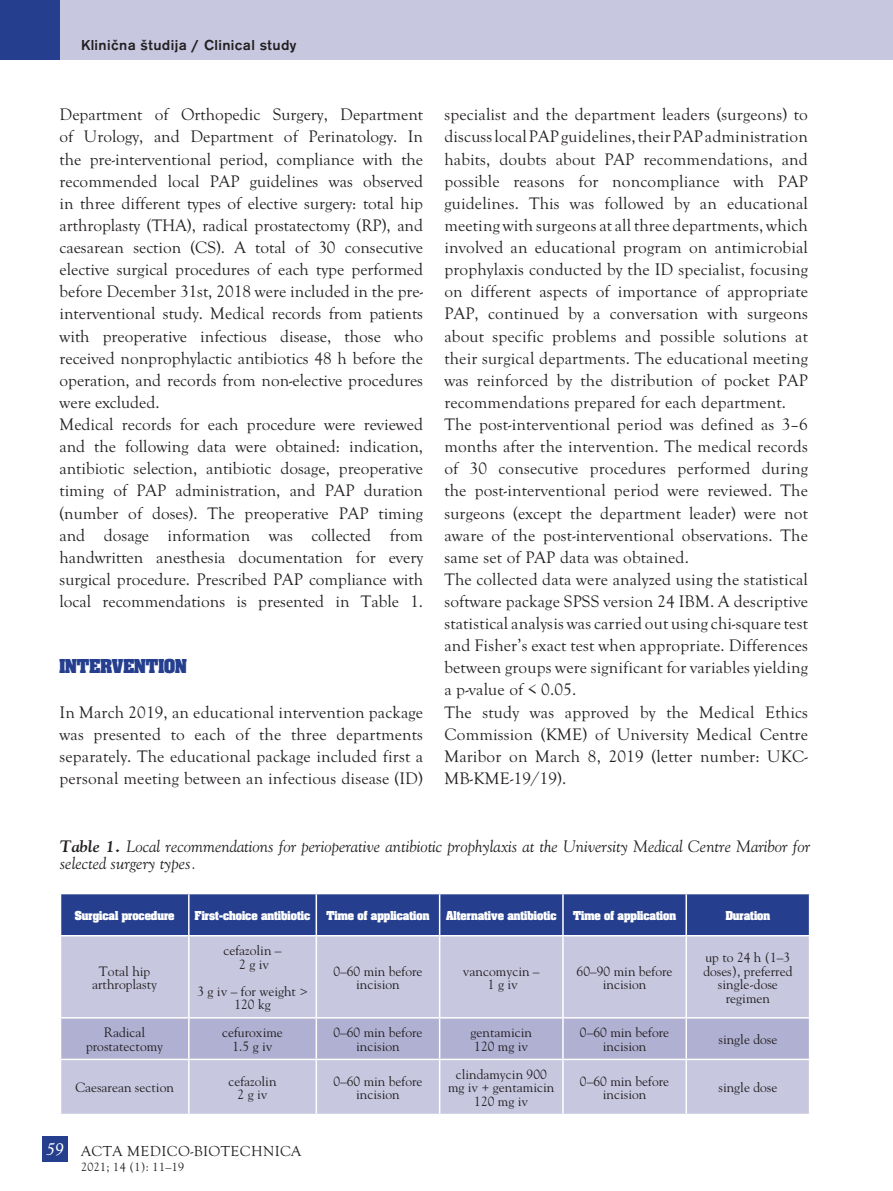
<style>
.page{position:relative;width:893px;height:1191px;background:#fff}
.page>*{position:absolute;margin:0;border:0;box-sizing:border-box;transform-origin:0 0}
.Mednaslov{font:700 21px "Aachen PCE";color:#253f8e}
.t1{font:italic 18px "Goudy Old Sty TCE";color:#fff}
.Navaden{font:17.25px/22px "Goudy Old Sty TCE";letter-spacing:.01em;color:#231f20;text-align:justify}
.Tabel___Fig{font:italic 16.5px/16.5px "MM Goudy";color:#231f20}
.t2{font:500 15px "Accius TCE";letter-spacing:.025em;color:#231f20}
.t3{font:15px "Goudy Old Sty TCE";letter-spacing:.025em;color:#231f20}
.Tabela_TEXT{font:13.5px/13.5px "MM Goudy";color:#231f20;text-align:center}
.Tabela_TEXT_MASNI{font:700 13.5px "Aachen PCE";color:#fff}
.NOGA_letnik_LEVA{font:12px "MM Goudy";letter-spacing:.025em;color:#231f20}
.s1{font-weight:700}
</style>
<div class="page">
<div style="left:42px;top:1135px;width:26px;height:26px;background:#253f8e"></div>
<div style="left:60px;top:0;width:833px;height:60px;background:#c7c7e0"></div>
<div style="left:0;top:0;width:60px;height:60px;background:#253f8e"></div>
<div style="left:61px;top:894px;width:748px;height:41px;background:#253f8e"></div>
<div style="left:61px;top:936px;width:748px;height:177px;background:#c7c7e0"></div>
<div style="left:61px;top:1017px;width:128px;height:42px;background:#afb0d2"></div>
<div style="left:190px;top:1018px;width:619px;height:40px;background:#afb0d2"></div>
<div style="left:61px;top:1059px;width:128px;height:55px;background:#c7c7e0"></div>
<hr style="left:316px;top:894px;width:1px;height:41px;background:#fff">
<hr style="left:439px;top:894px;width:1px;height:41px;background:#fff">
<hr style="left:562px;top:894px;width:2px;height:41px;background:#fff">
<hr style="left:685px;top:894px;width:2px;height:41px;background:#fff">
<hr style="left:188px;top:936px;width:2px;height:81px;background:#fff">
<hr style="left:316px;top:936px;width:1px;height:81px;background:#fff">
<hr style="left:439px;top:936px;width:1px;height:81px;background:#fff">
<hr style="left:562px;top:936px;width:2px;height:81px;background:#fff">
<hr style="left:685px;top:936px;width:2px;height:81px;background:#fff">
<hr style="left:189px;top:1017px;width:127px;height:1px;background:#fff">
<hr style="left:316px;top:1017px;width:124px;height:1px;background:#fff">
<hr style="left:316px;top:1018px;width:1px;height:40px;background:#fff">
<hr style="left:440px;top:1017px;width:123px;height:1px;background:#fff">
<hr style="left:439px;top:1018px;width:1px;height:40px;background:#fff">
<hr style="left:563px;top:1017px;width:123px;height:1px;background:#fff">
<hr style="left:562px;top:1018px;width:2px;height:40px;background:#fff">
<hr style="left:686px;top:1017px;width:124px;height:1px;background:#fff">
<hr style="left:685px;top:1018px;width:2px;height:40px;background:#fff">
<hr style="left:189px;top:1058px;width:127px;height:2px;background:#fff">
<hr style="left:316px;top:1058px;width:124px;height:2px;background:#fff">
<hr style="left:316px;top:1060px;width:1px;height:53px;background:#fff">
<hr style="left:440px;top:1058px;width:123px;height:2px;background:#fff">
<hr style="left:439px;top:1060px;width:1px;height:53px;background:#fff">
<hr style="left:563px;top:1058px;width:123px;height:2px;background:#fff">
<hr style="left:562px;top:1060px;width:2px;height:53px;background:#fff">
<hr style="left:686px;top:1058px;width:124px;height:2px;background:#fff">
<hr style="left:685px;top:1060px;width:2px;height:53px;background:#fff">
<hr style="left:188px;top:894px;width:2px;height:41px;background:#fff">
<hr style="left:60px;top:1017px;width:129px;height:1px;background:#fff">
<hr style="left:188px;top:1018px;width:2px;height:40px;background:#fff">
<hr style="left:60px;top:1058px;width:129px;height:2px;background:#fff">
<hr style="left:188px;top:1060px;width:2px;height:53px;background:#fff">
<hr style="left:60px;top:1113px;width:129px;height:2px;background:#fff">
<p class="t2" style="left:81px;top:36px;width:217px">Klinična študija / Clinical study</p>
<p class="Navaden" style="left:60px;top:104px;width:365px">Department of Orthopedic Surgery, Department of Urology, and Department of Perinatology. In the pre-interventional period, compliance with the recommended local PAP guidelines was observed in three different types of elective surgery: total hip arthroplasty (THA), radical prostatectomy (RP), and caesarean section (CS). A total of 30 consecutive elective surgical procedures of each type performed before December 31st, 2018 were included in the pre&shy;interventional study. Medical records from patients with preoperative infectious disease, those who received nonprophylactic antibiotics 48 h before the operation, and records from non-elective procedures were excluded.</p>
<p class="Navaden" style="left:60px;top:413px;width:365px">Medical records for each procedure were reviewed and the following data were obtained: indication, antibiotic selection, antibiotic dosage, preoperative timing of PAP administration, and PAP duration (number of doses). The preoperative PAP timing and dosage information was collected from handwritten anesthesia documentation for every surgical procedure. Prescribed PAP compliance with local recommendations is presented in Table 1.</p>
<p class="Mednaslov" style="left:60px;top:656px;width:129px">INTERVENTION</p>
<p class="Navaden" style="left:60px;top:701px;width:365px">In March 2019, an educational intervention package was presented to each of the three departments separately. The educational package included first a personal meeting between an infectious disease (ID)</p>
<p class="Navaden" style="left:444px;top:104px;width:365px">specialist and the department leaders (surgeons) to discuss local PAP guidelines, their PAP administration habits, doubts about PAP recommendations, and possible reasons for noncompliance with PAP guidelines. This was followed by an educational meeting with surgeons at all three departments, which involved an educational program on antimicrobial prophylaxis conducted by the ID specialist, focusing on different aspects of importance of appropriate PAP, continued by a conversation with surgeons about specific problems and possible solutions at their surgical departments. The educational meeting was reinforced by the distribution of pocket PAP recommendations prepared for each department.</p>
<p class="Navaden" style="left:444px;top:413px;width:365px">The post-interventional period was defined as 3–6 months after the intervention. The medical records of 30 consecutive procedures performed during the post-interventional period were reviewed. The surgeons (except the department leader) were not aware of the post-interventional observations. The same set of PAP data was obtained.</p>
<p class="Navaden" style="left:444px;top:568px;width:365px">The collected data were analyzed using the statistical software package SPSS version 24 IBM. A descriptive statistical analysis was carried out using chi-square test and Fisher’s exact test when appropriate. Differences between groups were significant for variables yielding a p-value of &lt; 0.05.</p>
<p class="Navaden" style="left:444px;top:701px;width:365px">The study was approved by the Medical Ethics Commission (KME) of University Medical Centre Maribor on March 8, 2019 (letter number: UKC-MB-KME-19/19).</p>
<p class="Tabel___Fig" style="left:60px;top:838px;width:752px"><span class="s1">Table 1.</span> Local recommendations for perioperative antibiotic prophylaxis at the University Medical Centre Maribor for selected surgery types.</p>
<p class="Tabela_TEXT_MASNI" style="left:75px;top:908px;width:101px">Surgical procedure</p>
<p class="Tabela_TEXT_MASNI" style="left:195px;top:908px;width:117px">First-choice antibiotic</p>
<p class="Tabela_TEXT_MASNI" style="left:327px;top:908px;width:104px">Time of application</p>
<p class="Tabela_TEXT_MASNI" style="left:446px;top:908px;width:112px">Alternative antibiotic</p>
<p class="Tabela_TEXT_MASNI" style="left:573px;top:908px;width:104px">Time of application</p>
<p class="Tabela_TEXT_MASNI" style="left:726px;top:908px;width:46px">Duration</p>
<p class="Tabela_TEXT" style="left:92px;top:963px;width:67px">Total hip arthroplasty</p>
<p class="Tabela_TEXT" style="left:223px;top:943px;width:60px">cefazolin –</p>
<p class="Tabela_TEXT" style="left:239px;top:957px;width:31px">2 g iv</p>
<p class="Tabela_TEXT" style="left:197px;top:984px;width:112px">3 g iv – for weight &gt;<br>120 kg</p>
<p class="Tabela_TEXT" style="left:86px;top:1025px;width:79px">Radical prostatectomy</p>
<p class="Tabela_TEXT" style="left:222px;top:1025px;width:62px">cefuroxime</p>
<p class="Tabela_TEXT" style="left:232px;top:1039px;width:42px">1.5 g iv</p>
<p class="Tabela_TEXT" style="left:75px;top:1080px;width:100px">Caesarean section</p>
<p class="Tabela_TEXT" style="left:229px;top:1073px;width:49px">cefazolin</p>
<p class="Tabela_TEXT" style="left:238px;top:1087px;width:31px">2 g iv</p>
<p class="t1" style="left:46px;top:1138px;width:19px">59</p>
<p class="t3" style="left:81px;top:1143px;width:222px">ACTA MEDICO-BIOTECHNICA</p>
<p class="NOGA_letnik_LEVA" style="left:81px;top:1159px;width:105px">2021; 14 (1): 11–19</p>
<p class="Tabela_TEXT" style="left:333px;top:963px;width:91px">0–60 min before incision</p>
<p class="Tabela_TEXT" style="left:463px;top:963px;width:78px">vancomycin –</p>
<p class="Tabela_TEXT" style="left:488px;top:977px;width:31px">1 g iv</p>
<p class="Tabela_TEXT" style="left:333px;top:1025px;width:91px">0–60 min before incision</p>
<p class="Tabela_TEXT" style="left:471px;top:1025px;width:63px">gentamicin</p>
<p class="Tabela_TEXT" style="left:474px;top:1039px;width:55px">120 mg iv</p>
<p class="Tabela_TEXT" style="left:577px;top:963px;width:97px">60–90 min before incision</p>
<p class="Tabela_TEXT" style="left:703px;top:950px;width:91px">up to 24 h (1–3 doses), preferred single-dose regimen</p>
<p class="Tabela_TEXT" style="left:580px;top:1025px;width:91px">0–60 min before incision</p>
<p class="Tabela_TEXT" style="left:718px;top:1032px;width:60px">single dose</p>
<p class="Tabela_TEXT" style="left:333px;top:1073px;width:91px">0–60 min before incision</p>
<p class="Tabela_TEXT" style="left:448px;top:1067px;width:108px">clindamycin 900 mg iv + gentamicin<br>120 mg iv</p>
<p class="Tabela_TEXT" style="left:580px;top:1073px;width:91px">0–60 min before incision</p>
<p class="Tabela_TEXT" style="left:718px;top:1080px;width:60px">single dose</p>
</div>
